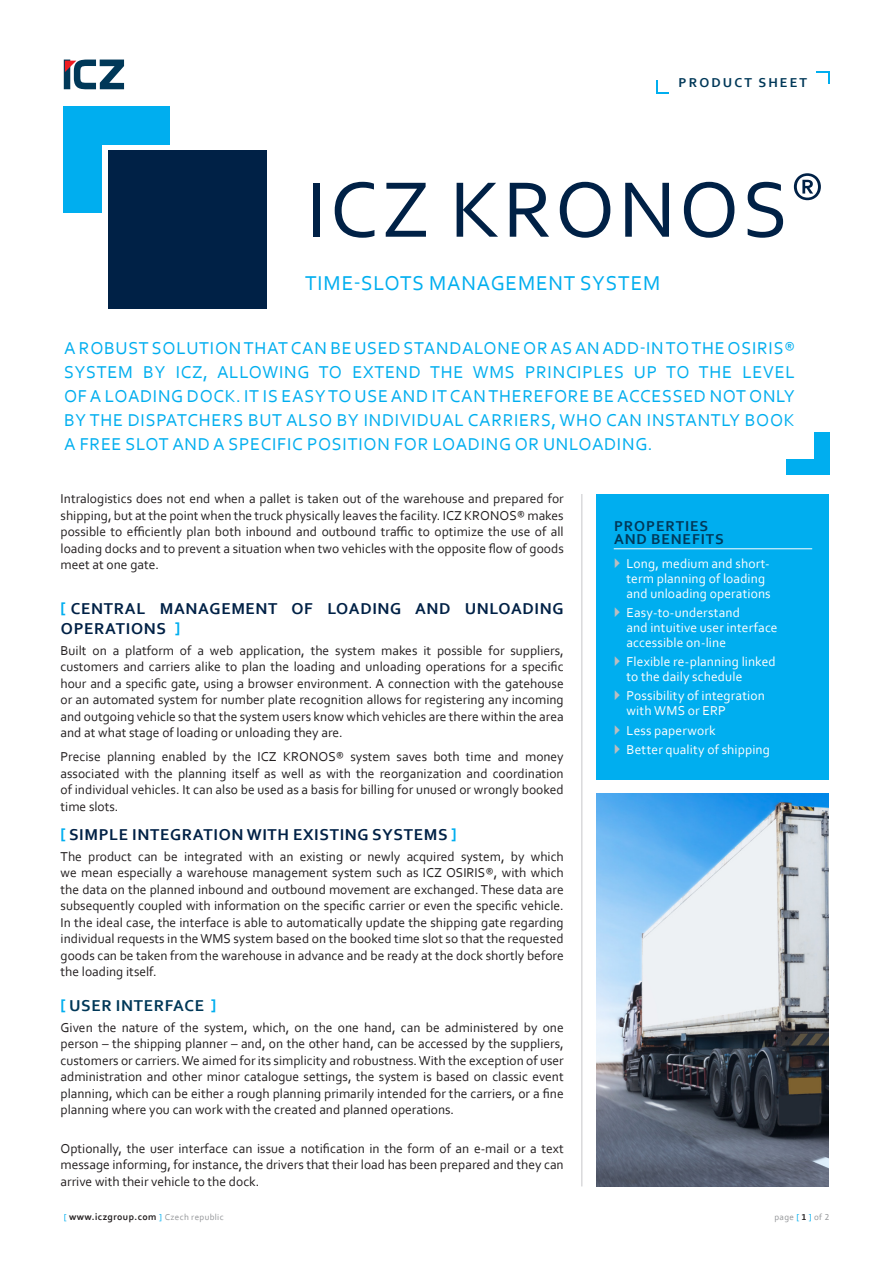
<style>
.page{position:relative;width:893px;height:1263px;background:#fff}
.page>*{position:absolute;margin:0;border:0;box-sizing:border-box;transform-origin:0 0}
._10_Nadpis_01{font:82.5px "Corbel";letter-spacing:.04em;color:#002146}
._10_Nadpis_01-2{font:21px "Corbel";letter-spacing:.04em;color:#00aeef}
._02_Perex{font:18px/24px "Corbel";letter-spacing:.04em;color:#00aeef;text-align:justify}
._00_Text_základ{font:700 16.5px/19.8px "Corbel";letter-spacing:.04em;color:#002146}
._00_Text_základ-2{font:700 16.5px "Corbel";letter-spacing:.04em;color:#003858}
._41_Rám_nadpis{font:700 15px/13.5px "Corbel";letter-spacing:.06em;color:#003858}
._00_Text_základ-3{font:13.5px/16.5px "Corbel";color:#231f20;text-align:justify}
.t1{font:13.5px/15px "Corbel";letter-spacing:.01em;color:#fff}
._21_Označení_typu_do{font:700 13.5px "Corbel";letter-spacing:.16em;color:#003858}
._99_zapati_linka_pod{font:700 9.75px "Corbel";letter-spacing:.04em;color:#231f20}
._99_zapati_linka_pod-2{font:9px "Corbel";letter-spacing:.04em;color:#939598}
.s1{color:#00aeef}
.s2{font-weight:400;font-size:9px;color:#00aeef}
.s3{font-weight:400;font-size:9px;color:#939598}
.s4{font-weight:700;color:#231f20}
</style>
<div class="page">
<svg style="left:64px;top:60px;width:1px;height:29px"></svg>
<svg style="left:65px;top:60px;width:59px;height:29px"></svg>
<div style="left:64px;top:106px;width:106px;height:39px;background:#00aeef"></div>
<div style="left:64px;top:106px;width:38px;height:107px;background:#00aeef"></div>
<div style="left:787px;top:459px;width:42px;height:16px;background:#00aeef"></div>
<div style="left:814px;top:432px;width:15px;height:43px;background:#00aeef"></div>
<hr style="left:581px;top:494px;width:1px;height:692px;background:#c7c8ca">
<div style="left:597px;top:494px;width:232px;height:286px;background:#00aeef"></div>
<hr style="left:614px;top:548px;width:198px;height:1px;background:#fff">
<svg style="left:816px;top:71px;width:13px;height:13px"></svg>
<svg style="left:656px;top:81px;width:13px;height:12px"></svg>
<div style="left:108px;top:151px;width:158px;height:158px;background:#002146"></div>
<img style="left:597px;top:794px;width:231px;height:392px">
<p class="_21_Označení_typu_do" style="left:678px;top:74px;width:130px">PRODUCT SHEET</p>
<p class="_10_Nadpis_01" style="left:306px;top:158px;width:520px">ICZ KRONOS<sup>®</sup></p>
<p class="_10_Nadpis_01-2" style="left:305px;top:270px;width:357px">TIME-SLOTS MANAGEMENT SYSTEM</p>
<p class="_02_Perex" style="left:64px;top:335px;width:733px">A ROBUST SOLUTION THAT CAN BE USED STANDALONE OR AS AN ADD-IN TO THE OSIRIS® SYSTEM BY ICZ, ALLOWING TO EXTEND THE WMS PRINCIPLES UP TO THE LEVEL OF A LOADING DOCK. IT IS EASY TO USE AND IT CAN THEREFORE BE ACCESSED NOT ONLY BY THE DISPATCHERS BUT ALSO BY INDIVIDUAL CARRIERS, WHO CAN INSTANTLY BOOK A FREE SLOT AND A SPECIFIC POSITION FOR LOADING OR UNLOADING.</p>
<p class="_00_Text_základ-3" style="left:61px;top:490px;width:505px">Intralogistics does not end when a pallet is taken out of the warehouse and prepared for shipping, but at the point when the truck physically leaves the facility. ICZ KRONOS® makes possible to efficiently plan both inbound and outbound traffic to optimize the use of all loading docks and to prevent a situation when two vehicles with the opposite flow of goods meet at one gate.</p>
<p class="_00_Text_základ" style="left:61px;top:598px;width:504px"><span class="s1">[</span> CENTRAL MANAGEMENT OF LOADING AND UNLOADING<br>OPERATIONS <span class="s1">]</span></p>
<p class="_00_Text_základ-3" style="left:61px;top:642px;width:505px">Built on a platform of a web application, the system makes it possible for suppliers, customers and carriers alike to plan the loading and unloading operations for a specific hour and a specific gate, using a browser environment. A connection with the gatehouse or an automated system for number plate recognition allows for registering any incoming and outgoing vehicle so that the system users know which vehicles are there within the area and at what stage of loading or unloading they are.</p>
<p class="_00_Text_základ-3" style="left:61px;top:748px;width:505px">Precise planning enabled by the ICZ KRONOS® system saves both time and money associated with the planning itself as well as with the reorganization and coordination of individual vehicles. It can also be used as a basis for billing for unused or wrongly booked time slots.</p>
<p class="_00_Text_základ" style="left:61px;top:824px;width:397px"><span class="s1">[</span> SIMPLE INTEGRATION WITH EXISTING SYSTEMS <span class="s1">]</span></p>
<p class="_00_Text_základ-3" style="left:61px;top:847px;width:505px">The product can be integrated with an existing or newly acquired system, by which we mean especially a warehouse management system such as ICZ OSIRIS®, with which the data on the planned inbound and outbound movement are exchanged. These data are subsequently coupled with information on the specific carrier or even the specific vehicle.<br>In the ideal case, the interface is able to automatically update the shipping gate regarding individual requests in the WMS system based on the booked time slot so that the requested goods can be taken from the warehouse in advance and be ready at the dock shortly before the loading itself.</p>
<p class="_00_Text_základ-2" style="left:61px;top:995px;width:157px"><span class="s1">[</span> USER INTERFACE <span class="s1">]</span></p>
<p class="_00_Text_základ-3" style="left:61px;top:1019px;width:505px">Given the nature of the system, which, on the one hand, can be administered by one person – the shipping planner – and, on the other hand, can be accessed by the suppliers, customers or carriers. We aimed for its simplicity and robustness. With the exception of user administration and other minor catalogue settings, the system is based on classic event planning, which can be either a rough planning primarily intended for the carriers, or a fine planning where you can work with the created and planned operations.</p>
<p class="_00_Text_základ-3" style="left:61px;top:1140px;width:505px">Optionally, the user interface can issue a notification in the form of an e-mail or a text message informing, for instance, the drivers that their load has been prepared and they can arrive with their vehicle to the dock.</p>
<p class="_41_Rám_nadpis" style="left:614px;top:519px;width:111px">PROPERTIES<br>AND BENEFITS</p>
<p class="t1" style="left:626px;top:555px;width:146px">Long, medium and short&shy;term planning of loading and unloading operations</p>
<p class="t1" style="left:626px;top:605px;width:153px">Easy-to-understand<br>and intuitive user interface accessible on-line</p>
<p class="t1" style="left:626px;top:654px;width:151px">Flexible re-planning linked to the daily schedule</p>
<p class="t1" style="left:626px;top:688px;width:140px">Possibility of integration with WMS or ERP</p>
<p class="t1" style="left:626px;top:722px;width:91px">Less paperwork</p>
<p class="t1" style="left:626px;top:742px;width:145px">Better quality of shipping</p>
<p class="_99_zapati_linka_pod" style="left:64px;top:1211px;width:161px"><span class="s2">[</span> www.iczgroup.com <span class="s2">]</span> <span class="s3">Czech republic</span></p>
<p class="_99_zapati_linka_pod-2" style="left:774px;top:1212px;width:56px">page <span class="s1">[</span> <span class="s4">1</span> <span class="s1">]</span> of 2</p>
</div>
